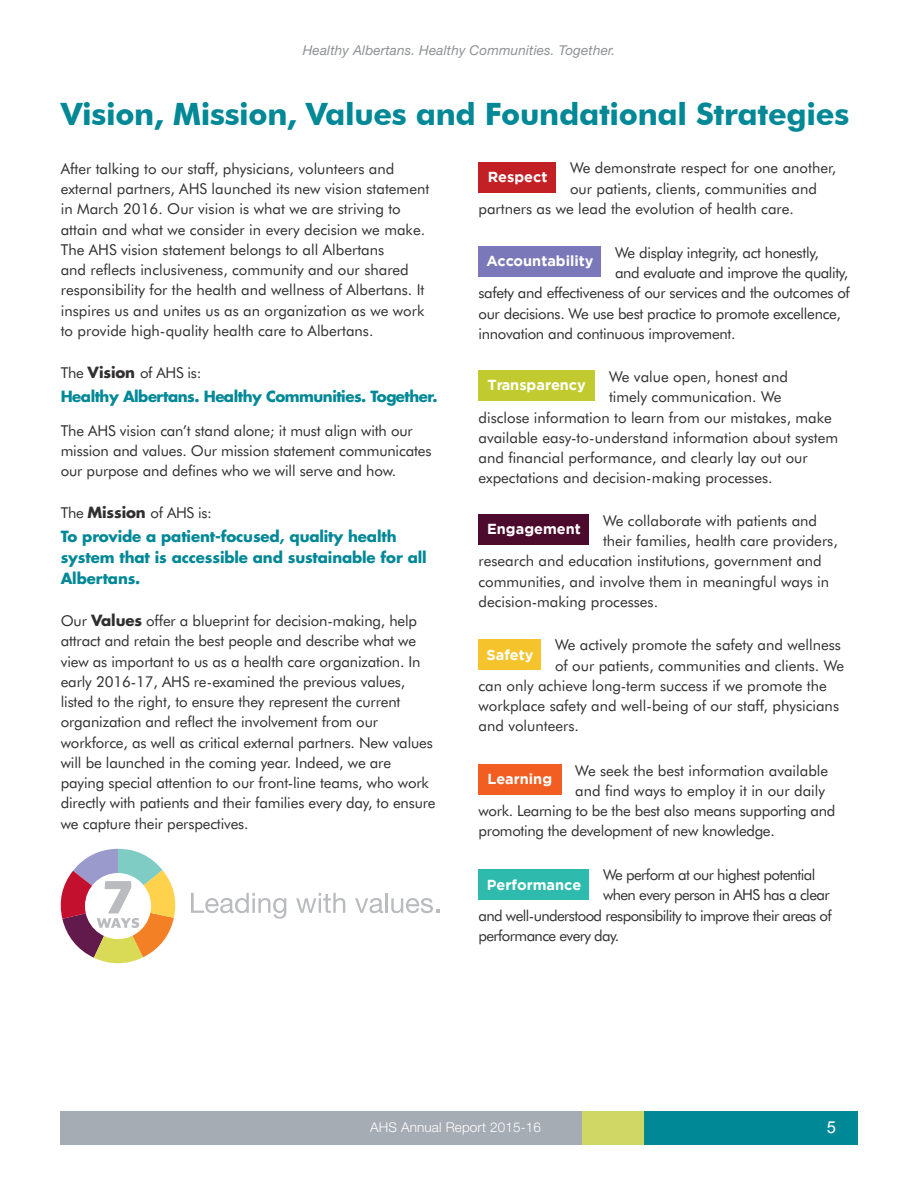
<style>
.page{position:relative;width:918px;height:1188px;background:#fff}
.page>*{position:absolute;margin:0;border:0;box-sizing:border-box;transform-origin:0 0}
.body_text{font:700 30.75px "Futura BT";letter-spacing:-.01em;color:#008897}
.t1{font:16.5px "Arial";color:#fff}
.body_text-2{font:15px/20.2px "Futura BT";color:#312f30}
.body_text-3{font:15px "Futura BT";letter-spacing:-.02em;color:#312f30}
.body_text-4{font:15px "Futura BT";letter-spacing:-.04em;color:#312f30}
.body_text-5{font:700 15px/21px "Futura Std";letter-spacing:-.01em;color:#008897}
.body_text-6{font:700 15px "Futura Std";letter-spacing:-.035em;color:#008897}
.body_text-7{font:15px "Futura BT";letter-spacing:-.025em;color:#312f30}
.t2{font:700 14.55px "Gotham";color:#fff}
.t3{font:italic 13.5px "Helvetica Neue LT Std";letter-spacing:.01em;color:#8f9194}
.t4{font:300 13.5px "Helvetica Neue LT Std";letter-spacing:.01em;color:#fff}
.s1{font-family:"Futura Std";font-weight:700}
</style>
<div class="page">
<div style="left:639px;top:1112px;width:218px;height:33px;background:#008897"></div>
<div style="left:580px;top:1112px;width:64px;height:33px;background:#d1d764"></div>
<div style="left:60px;top:1112px;width:522px;height:33px;background:#a6acb4"></div>
<svg style="left:61px;top:849px;width:115px;height:114px"></svg>
<svg style="left:191px;top:893px;width:95px;height:26px"></svg>
<svg style="left:296px;top:893px;width:49px;height:20px"></svg>
<svg style="left:355px;top:898px;width:28px;height:15px"></svg>
<hr style="left:385px;top:893px;width:3px;height:20px;background:#babbbe">
<svg style="left:391px;top:898px;width:48px;height:15px"></svg>
<div style="left:478px;top:162px;width:78px;height:31px;background:#c32025"></div>
<div style="left:478px;top:246px;width:124px;height:31px;background:#7a78b9"></div>
<div style="left:478px;top:370px;width:118px;height:31px;background:#c1cb2f"></div>
<div style="left:478px;top:514px;width:112px;height:31px;background:#4c0a2c"></div>
<div style="left:478px;top:639px;width:64px;height:31px;background:#f5c42d"></div>
<div style="left:478px;top:764px;width:84px;height:31px;background:#f25d21"></div>
<div style="left:478px;top:869px;width:112px;height:31px;background:#2ebbad"></div>
<p class="t3" style="left:303px;top:42px;width:314px">Healthy Albertans. Healthy Communities. Together.</p>
<p class="body_text" style="left:61px;top:95px;width:790px">Vision, Mission, Values and Foundational Strategies</p>
<p class="body_text-2" style="left:570px;top:158px;width:268px">We demonstrate respect for one another,</p>
<p class="body_text-2" style="left:570px;top:178px;width:248px">our patients, clients, communities and</p>
<p class="body_text-2" style="left:478px;top:198px;width:317px">partners as we lead the evolution of health care.</p>
<p class="body_text-3" style="left:615px;top:243px;width:205px">We display integrity, act honestly,</p>
<p class="body_text-7" style="left:615px;top:264px;width:235px">and evaluate and improve the quality,</p>
<p class="body_text-3" style="left:478px;top:284px;width:373px">safety and effectiveness of our services and the outcomes of</p>
<p class="body_text-3" style="left:478px;top:304px;width:364px">our decisions. We use best practice to promote excellence,</p>
<p class="body_text-3" style="left:478px;top:324px;width:259px">innovation and continuous improvement.</p>
<p class="body_text-2" style="left:609px;top:366px;width:181px">We value open, honest and</p>
<p class="body_text-2" style="left:609px;top:387px;width:174px">timely communication. We</p>
<p class="body_text-2" style="left:478px;top:407px;width:355px">disclose information to learn from our mistakes, make</p>
<p class="body_text-2" style="left:478px;top:427px;width:361px">available easy-to-understand information about system</p>
<p class="body_text-2" style="left:478px;top:447px;width:331px">and financial performance, and clearly lay out our</p>
<p class="body_text-2" style="left:478px;top:468px;width:296px">expectations and decision-making processes.</p>
<p class="body_text-2" style="left:603px;top:510px;width:216px">We collaborate with patients and</p>
<p class="body_text-2" style="left:603px;top:531px;width:236px">their families, health care providers,</p>
<p class="body_text-2" style="left:478px;top:551px;width:345px">research and education institutions, government and</p>
<p class="body_text-2" style="left:478px;top:571px;width:352px">communities, and involve them in meaningful ways in</p>
<p class="body_text-2" style="left:478px;top:591px;width:181px">decision-making processes.</p>
<p class="body_text-2" style="left:555px;top:635px;width:288px">We actively promote the safety and wellness</p>
<p class="body_text-2" style="left:555px;top:655px;width:291px">of our patients, communities and clients. We</p>
<p class="body_text-2" style="left:478px;top:675px;width:350px">can only achieve long-term success if we promote the</p>
<p class="body_text-2" style="left:478px;top:696px;width:362px">workplace safety and well-being of our staff, physicians</p>
<p class="body_text-2" style="left:478px;top:716px;width:102px">and volunteers.</p>
<p class="body_text-2" style="left:575px;top:760px;width:255px">We seek the best information available</p>
<p class="body_text-2" style="left:575px;top:780px;width:251px">and find ways to employ it in our daily</p>
<p class="body_text-3" style="left:478px;top:802px;width:358px">work. Learning to be the best also means supporting and</p>
<p class="body_text-3" style="left:478px;top:822px;width:298px">promoting the development of new knowledge.</p>
<p class="body_text-4" style="left:603px;top:866px;width:214px">We perform at our highest potential</p>
<p class="body_text-4" style="left:603px;top:886px;width:228px">when every person in AHS has a clear</p>
<p class="body_text-4" style="left:478px;top:906px;width:355px">and well-understood responsibility to improve their areas of</p>
<p class="body_text-4" style="left:478px;top:927px;width:142px">performance every day.</p>
<p class="body_text-2" style="left:61px;top:158px;width:370px">After talking to our staff, physicians, volunteers and external partners, AHS launched its new vision statement in March 2016. Our vision is what we are striving to attain and what we consider in every decision we make.<br>The AHS vision statement belongs to all Albertans<br>and reflects inclusiveness, community and our shared responsibility for the health and wellness of Albertans. It inspires us and unites us as an organization as we work to provide high-quality health care to Albertans.</p>
<p class="body_text-3" style="left:61px;top:363px;width:142px">The <span class="s1">Vision</span> of AHS is:</p>
<p class="body_text-6" style="left:61px;top:386px;width:378px">Healthy Albertans. Healthy Communities. Together.</p>
<p class="body_text-2" style="left:61px;top:420px;width:372px">The AHS vision can’t stand alone; it must align with our mission and values. Our mission statement communicates our purpose and defines who we will serve and how.</p>
<p class="body_text-3" style="left:61px;top:504px;width:153px">The <span class="s1">Mission</span> of AHS is:</p>
<p class="body_text-5" style="left:61px;top:526px;width:367px">To provide a patient-focused, quality health system that is accessible and sustainable for all<br>Albertans.</p>
<p class="body_text-2" style="left:61px;top:611px;width:376px">Our <span class="s1">Values</span> offer a blueprint for decision-making, help attract and retain the best people and describe what we view as important to us as a health care organization. In early 2016-17, AHS re-examined the previous values, listed to the right, to ensure they represent the current organization and reflect the involvement from our workforce, as well as critical external partners. New values will be launched in the coming year. Indeed, we are paying special attention to our front-line teams, who work directly with patients and their families every day, to ensure we capture their perspectives.</p>
<p class="t2" style="left:488px;top:168px;width:61px">Respect</p>
<p class="t2" style="left:486px;top:253px;width:109px">Accountability</p>
<p class="t2" style="left:487px;top:377px;width:100px">Transparency</p>
<p class="t2" style="left:487px;top:521px;width:95px">Engagement</p>
<p class="t2" style="left:487px;top:646px;width:49px">Safety</p>
<p class="t2" style="left:487px;top:770px;width:66px">Learning</p>
<p class="t2" style="left:487px;top:876px;width:96px">Performance</p>
<p class="t4" style="left:370px;top:1119px;width:172px">AHS Annual Report 2015-16</p>
<p class="t1" style="left:827px;top:1116px;width:11px">5</p>
</div>
